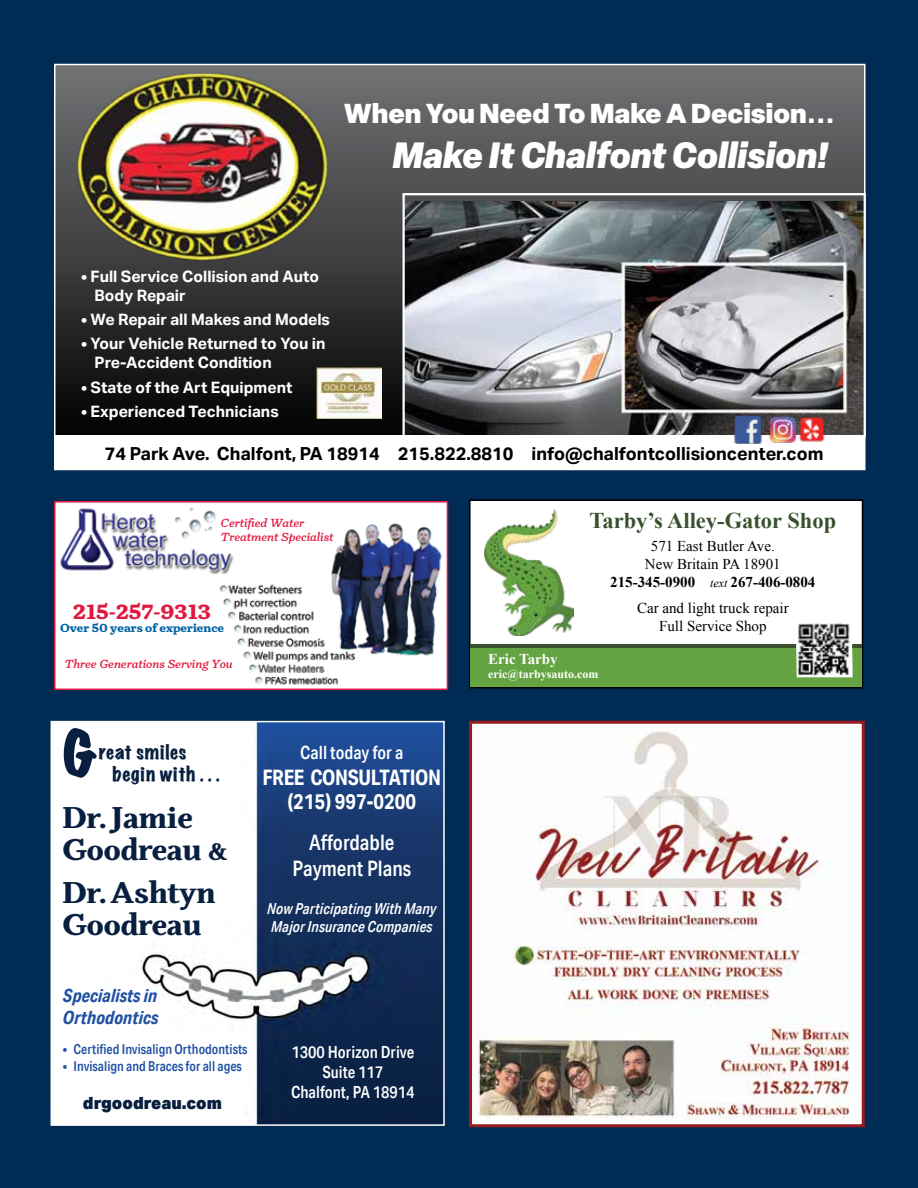
<style>
.page{position:relative;width:918px;height:1188px;background:#002b55}
.page>*{position:absolute;margin:0;border:0;box-sizing:border-box;transform-origin:0 0}
.t1{font:expanded 57.9px "Marker Felt";color:#081f3f}
.t2{font:italic 900 36px "Elza";color:#fff}
.t3{font:900 30.45px/32.1px "Odile";color:#081f3f}
.t4{font:900 27px "Elza";color:#fff}
.t5{font:700 22.5px "Times New Roman";color:#38502d}
.t6{font:700 21.3px/24.5px "Aktiv Grotesk Cd";letter-spacing:-.02em;color:#fff;text-align:center}
.t7{font:500 21.3px/25.7px "Aktiv Grotesk Cd";color:#fff;text-align:center}
.t8{font:700 21px "Turnip";color:#e3173e}
.t9{font:italic 700 18.3px/21.9px "Aktiv Grotesk Cd";color:#2051a3}
.t10{font:expanded 18.3px/21.9px "Marker Felt";letter-spacing:.04em;color:#081f3f}
.t11{font:500 18.3px "Aktiv Grotesk Cd";color:#fff}
.t12{font:700 18px "Aktiv Grotesk";color:#000}
.t13{font:500 16.8px/20.1px "Aktiv Grotesk Cd";color:#fff;text-align:center}
.t14{font:900 16.8px "Aktiv Grotesk";color:#081f3f}
.t15{font:700 15.75px/18.9px "Aktiv Grotesk";color:#fff}
.t16{font:italic 500 15.3px/18.3px "Aktiv Grotesk Cd";color:#fff}
.t17{font:15px/18px "Times New Roman";color:#000;text-align:center}
.t18{font:700 15px "Times New Roman";color:#fff}
.t19{font:500 13.8px "Aktiv Grotesk Cd";color:#2051a3}
.t20{font:italic 12px/13.5px "Turnip";color:#e3173e}
.t21{font:700 12px "Turnip";color:#0063a4}
.t22{font:700 12px "Times New Roman";color:#fff}
.s1{font-size:24.45px}
.s2{font-weight:700}
.s3{font-style:italic;font-size:12px}
</style>
<div class="page">
<img style="left:473px;top:725px;width:388px;height:398px">
<div style="left:469px;top:721px;width:396px;height:406px;border:3px solid #9b1c20"></div>
<svg style="left:54px;top:724px;width:388px;height:399px;background:#929fb5"></svg>
<div style="left:51px;top:721px;width:394px;height:405px;border:2px solid #fff"></div>
<div style="left:55px;top:64px;width:810px;height:406px;background:linear-gradient(to bottom,#747578,#000)"></div>
<img style="left:71px;top:63px;width:259px;height:206px">
<img style="left:406px;top:201px;width:457px;height:234px">
<div style="left:403px;top:193px;width:463px;height:245px;border:2px solid #fff"></div>
<img style="left:316px;top:367px;width:65px;height:52px">
<div style="left:55px;top:436px;width:810px;height:34px;background:#fff"></div>
<img style="left:733px;top:413px;width:31px;height:31px">
<img style="left:767px;top:414px;width:31px;height:31px">
<img style="left:797px;top:416px;width:33px;height:29px">
<div style="left:470px;top:500px;width:392px;height:188px;background:#fff"></div>
<div style="left:469px;top:500px;width:394px;height:188px;border:2px solid #000"></div>
<img style="left:485px;top:509px;width:89px;height:127px">
<div style="left:471px;top:646px;width:391px;height:41px;background:#65a443"></div>
<hr style="left:471px;top:645px;width:391px;height:3px;background:#38502d">
<img style="left:796px;top:623px;width:57px;height:54px">
<img style="left:57px;top:504px;width:388px;height:183px">
<div style="left:54px;top:501px;width:394px;height:189px;border:2px solid #e3173e"></div>
<h3 class="t4" style="left:344px;top:94px;width:492px">When You Need To Make A Decision...</h3>
<h2 class="t2" style="left:393px;top:129px;width:437px">Make It Chalfont Collision!</h2>
<p class="t15" style="left:95px;top:267px;width:226px;text-indent:-13px">• Full Service Collision and Auto<br>Body Repair</p>
<p class="t15" style="left:81px;top:310px;width:251px">• We Repair all Makes and Models</p>
<p class="t15" style="left:95px;top:335px;width:232px;text-indent:-13px">• Your Vehicle Returned to You in<br>Pre-Accident Condition</p>
<p class="t15" style="left:81px;top:378px;width:213px">• State of the Art Equipment</p>
<p class="t15" style="left:81px;top:402px;width:199px">• Experienced Technicians</p>
<p class="t12" style="left:105px;top:444px;width:720px">74 Park Ave. Chalfont, PA 18914 215.822.8810 info@chalfontcollisioncenter.com</p>
<p class="t20" style="left:221px;top:516px;width:114px">Certified Water<br>Treatment Specialist</p>
<h3 class="t8" style="left:73px;top:598px;width:139px">215-257-9313</h3>
<p class="t21" style="left:60px;top:620px;width:166px">Over 50 years of experience</p>
<p class="t20" style="left:65px;top:657px;width:170px">Three Generations Serving You</p>
<h1 class="t1" style="left:63px;top:708px;width:35px">G</h1>
<p class="t10" style="left:113px;top:741px;width:108px;text-indent:-14px">reat smiles begin with . . .</p>
<h3 class="t3" style="left:63px;top:800px;width:166px">Dr. Jamie<br>Goodreau <span class="s1">&amp;</span></h3>
<h3 class="t3" style="left:63px;top:875px;width:154px">Dr. Ashtyn<br>Goodreau</h3>
<p class="t11" style="left:300px;top:741px;width:105px">Call today for a</p>
<h3 class="t6" style="left:263px;top:765px;width:180px">FREE CONSULTATION (215) 997-0200</h3>
<h3 class="t7" style="left:293px;top:830px;width:120px">Affordable<br>Payment Plans</h3>
<p class="t16" style="left:267px;top:899px;width:171px">Now Participating With Many<br>Major Insurance Companies</p>
<p class="t9" style="left:63px;top:985px;width:97px">Specialists in<br>Orthodontics</p>
<p class="t19" style="left:63px;top:1041px;width:186px">• Certified Invisalign Orthodontists</p>
<p class="t19" style="left:63px;top:1057px;width:180px">• Invisalign and Braces for all ages</p>
<p class="t14" style="left:83px;top:1092px;width:140px">drgoodreau.com</p>
<p class="t13" style="left:291px;top:1042px;width:125px">1300 Horizon Drive<br>Suite 117<br>Chalfont, PA 18914</p>
<h3 class="t5" style="left:589px;top:505px;width:248px">Tarby’s Alley-Gator Shop</h3>
<p class="t18" style="left:488px;top:649px;width:71px">Eric Tarby</p>
<p class="t22" style="left:488px;top:666px;width:112px">eric@tarbysauto.com</p>
<p class="t17" style="left:610px;top:536px;width:207px">571 East Butler Ave.<br>New Britain PA 18901<br><span class="s2">215-345-0900</span> <span class="s3">text</span> <span class="s2">267-406-0804</span></p>
<p class="t17" style="left:637px;top:599px;width:153px">Car and light truck repair<br>Full Service Shop</p>
</div>
